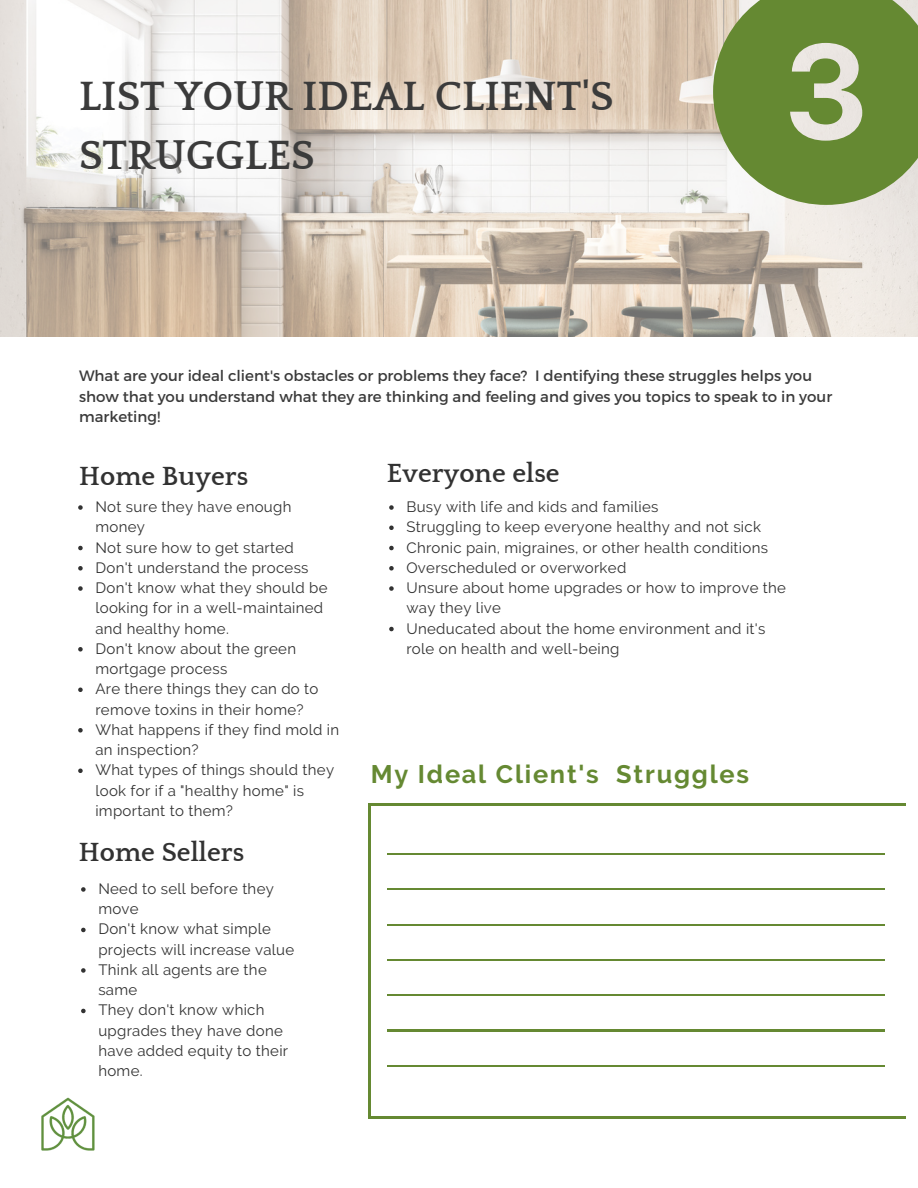
<style>
.page{position:relative;width:918px;height:1188px;background:#fff}
.page>*{position:absolute;margin:0;border:0;box-sizing:border-box;transform-origin:0 0}
.t1{font:700 42px/58.5px "Quattrocento";color:#3b3b3b}
.t2{font:700 27px "Quattrocento";letter-spacing:.005em;color:#323232}
.t3{font:700 25.35px "Raleway";letter-spacing:.07em;color:#658932}
.t4{font:15px/20.2px "Raleway";letter-spacing:.02em;color:#323232}
.t5{font:15px/20.2px "Montserrat";color:#3b3b3b}
</style>
<div class="page">
<img style="left:0;top:0;width:918px;height:336px">
<div style="left:368px;top:803px;width:537px;height:316px;background:#658932"></div>
<div style="left:371px;top:806px;width:547px;height:310px;background:#fff"></div>
<svg style="left:387px;top:853px;width:498px;height:2px"></svg>
<div style="left:387px;top:924px;width:498px;height:8px;background:#658932"></div>
<div style="left:387px;top:926px;width:498px;height:9px;background:#fff"></div>
<svg style="left:387px;top:959px;width:498px;height:2px"></svg>
<div style="left:387px;top:1030px;width:498px;height:8px;background:#658932"></div>
<div style="left:387px;top:1032px;width:498px;height:8px;background:#fff"></div>
<div style="left:387px;top:1065px;width:498px;height:9px;background:#658932"></div>
<div style="left:387px;top:1067px;width:498px;height:9px;background:#fff"></div>
<img style="left:41px;top:1097px;width:54px;height:54px">
<svg style="left:713px;top:0;width:205px;height:205px;background:#839d59"></svg>
<svg style="left:78px;top:505px;width:5px;height:5px"></svg>
<svg style="left:78px;top:546px;width:5px;height:4px"></svg>
<svg style="left:78px;top:566px;width:5px;height:5px"></svg>
<svg style="left:78px;top:586px;width:5px;height:5px"></svg>
<svg style="left:78px;top:647px;width:5px;height:5px"></svg>
<svg style="left:78px;top:688px;width:5px;height:4px"></svg>
<svg style="left:78px;top:728px;width:5px;height:5px"></svg>
<svg style="left:78px;top:769px;width:5px;height:4px"></svg>
<svg style="left:81px;top:887px;width:5px;height:5px"></svg>
<svg style="left:81px;top:928px;width:5px;height:4px"></svg>
<svg style="left:81px;top:968px;width:5px;height:5px"></svg>
<svg style="left:81px;top:1009px;width:5px;height:4px"></svg>
<svg style="left:389px;top:505px;width:5px;height:5px"></svg>
<svg style="left:389px;top:526px;width:5px;height:4px"></svg>
<svg style="left:389px;top:546px;width:5px;height:4px"></svg>
<svg style="left:389px;top:566px;width:5px;height:5px"></svg>
<svg style="left:389px;top:586px;width:5px;height:5px"></svg>
<svg style="left:389px;top:627px;width:5px;height:4px"></svg>
<p class="t1" style="left:79px;top:69px;width:536px">LIST YOUR IDEAL CLIENT'S<br>STRUGGLES</p>
<p class="t5" style="left:79px;top:365px;width:755px">What are your ideal client's obstacles or problems they face? I dentifying these struggles helps you show that you understand what they are thinking and feeling and gives you topics to speak to in your marketing!</p>
<p class="t2" style="left:79px;top:462px;width:171px">Home Buyers</p>
<p class="t4" style="left:95px;top:497px;width:198px">Not sure they have enough money</p>
<p class="t4" style="left:95px;top:537px;width:200px">Not sure how to get started</p>
<p class="t4" style="left:95px;top:557px;width:215px">Don't understand the process</p>
<p class="t4" style="left:95px;top:578px;width:234px">Don't know what they should be looking for in a well-maintained and healthy home.</p>
<p class="t4" style="left:95px;top:638px;width:202px">Don't know about the green mortgage process</p>
<p class="t4" style="left:95px;top:679px;width:225px">Are there things they can do to remove toxins in their home?</p>
<p class="t4" style="left:95px;top:719px;width:245px">What happens if they find mold in an inspection?</p>
<p class="t4" style="left:95px;top:760px;width:240px">What types of things should they look for if a "healthy home" is important to them?</p>
<p class="t2" style="left:79px;top:838px;width:167px">Home Sellers</p>
<p class="t4" style="left:98px;top:879px;width:177px">Need to sell before they move</p>
<p class="t4" style="left:98px;top:919px;width:197px">Don't know what simple projects will increase value</p>
<p class="t4" style="left:98px;top:960px;width:170px">Think all agents are the same</p>
<p class="t4" style="left:98px;top:1000px;width:191px">They don't know which upgrades they have done have added equity to their home.</p>
<p class="t2" style="left:387px;top:459px;width:174px">Everyone else</p>
<p class="t4" style="left:406px;top:497px;width:254px">Busy with life and kids and families</p>
<p class="t4" style="left:406px;top:517px;width:356px">Struggling to keep everyone healthy and not sick</p>
<p class="t4" style="left:406px;top:537px;width:363px">Chronic pain, migraines, or other health conditions</p>
<p class="t4" style="left:406px;top:557px;width:221px">Overscheduled or overworked</p>
<p class="t4" style="left:406px;top:578px;width:381px">Unsure about home upgrades or how to improve the way they live</p>
<p class="t4" style="left:406px;top:618px;width:361px">Uneducated about the home environment and it's role on health and well-being</p>
<p class="t3" style="left:371px;top:759px;width:380px">My Ideal Client's Struggles</p>
</div>
